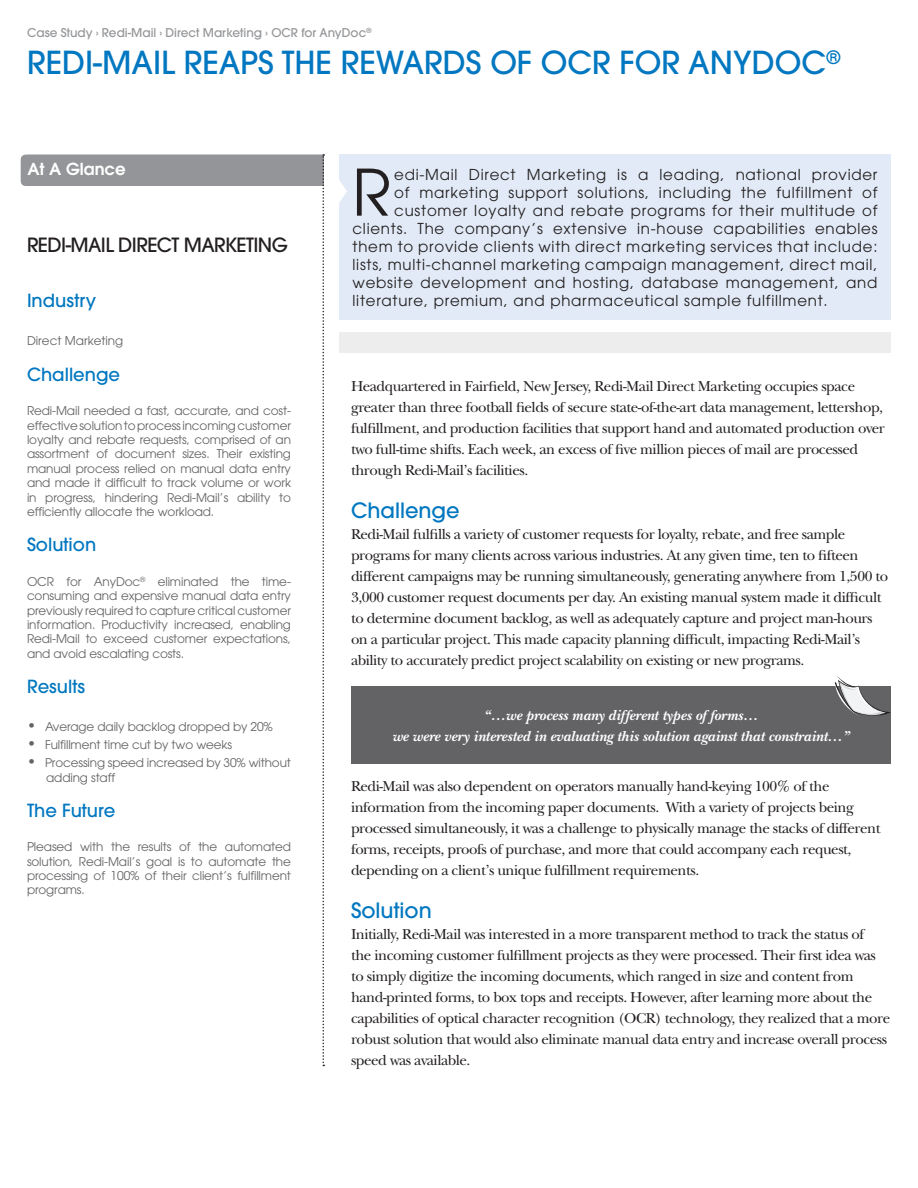
<style>
.page{position:relative;width:918px;height:1188px;background:#fff}
.page>*{position:absolute;margin:0;border:0;box-sizing:border-box;transform-origin:0 0}
.Intro_Body{font:63.6px "Avant Garde";color:#231f20}
.t1{font:500 31.5px "Avant Garde";color:#0077c0}
.body{font:500 21px "Avant Garde";color:#0077c0}
.sidebar_header{font:500 19.5px "Avant Garde";letter-spacing:-.03em;color:#231f20}
.sidebar_header-2{font:500 18px "Avant Garde";color:#0077c0}
.Success{font:600 16.5px "Avant Garde";color:#fff}
.body-2{font:15px/21px "New Baskerville";letter-spacing:-.03em;color:#231f20}
.Intro_Body-2{font:15px "Avant Garde";letter-spacing:.05em;color:#231f20}
.body-3{font:italic 700 15px/21px "New Baskerville";color:#fff;text-align:center}
.t2{font:12px/14.4px "Avant Garde";letter-spacing:-.01em;color:#636366;text-align:justify}
.t3{font:500 12px "Avant Garde";color:#939598}
.s1{font-size:15px}
</style>
<div class="page">
<div style="left:339px;top:154px;width:552px;height:166px;background:#e1eaf6"></div>
<svg style="left:339px;top:180px;width:8px;height:23px"></svg>
<div style="left:339px;top:332px;width:552px;height:21px;background:#ededee"></div>
<div style="left:351px;top:686px;width:540px;height:78px;background:#636366"></div>
<svg style="left:21px;top:154px;width:303px;height:912px"></svg>
<svg style="left:835px;top:676px;width:56px;height:40px"></svg>
<p class="t3" style="left:27px;top:25px;width:346px">Case Study › Redi-Mail › Direct Marketing › OCR for AnyDoc<sup>®</sup></p>
<p class="t1" style="left:27px;top:43px;width:815px">REDI-MAIL REAPS THE REWARDS OF OCR FOR ANYDOC<sup>®</sup></p>
<p class="Success" style="left:27px;top:158px;width:100px">At A Glance</p>
<p class="Intro_Body" style="left:352px;top:155px;width:40px">R</p>
<p class="Intro_Body-2" style="left:394px;top:165px;width:485px">edi-Mail Direct Marketing is a leading, national provider</p>
<p class="Intro_Body-2" style="left:394px;top:183px;width:485px">of marketing support solutions, including the fulfillment of</p>
<p class="Intro_Body-2" style="left:394px;top:201px;width:485px">customer loyalty and rebate programs for their multitude of</p>
<p class="Intro_Body-2" style="left:352px;top:219px;width:527px">clients. The company’s extensive in-house capabilities enables</p>
<p class="Intro_Body-2" style="left:352px;top:237px;width:527px">them to provide clients with direct marketing services that include:</p>
<p class="Intro_Body-2" style="left:352px;top:255px;width:527px">lists, multi-channel marketing campaign management, direct mail,</p>
<p class="Intro_Body-2" style="left:352px;top:273px;width:526px">website development and hosting, database management, and</p>
<p class="Intro_Body-2" style="left:352px;top:291px;width:477px">literature, premium, and pharmaceutical sample fulfillment.</p>
<p class="sidebar_header" style="left:27px;top:233px;width:262px">REDI-MAIL DIRECT MARKETING</p>
<p class="sidebar_header-2" style="left:27px;top:290px;width:71px">Industry</p>
<p class="t2" style="left:27px;top:334px;width:98px">Direct Marketing</p>
<p class="sidebar_header-2" style="left:27px;top:363px;width:95px">Challenge</p>
<p class="t2" style="left:27px;top:404px;width:266px">Redi-Mail needed a fast, accurate, and cost&shy;effective solution to process incoming customer loyalty and rebate requests, comprised of an assortment of document sizes. Their existing manual process relied on manual data entry and made it difficult to track volume or work in progress, hindering Redi-Mail’s ability to efficiently allocate the workload.</p>
<p class="sidebar_header-2" style="left:27px;top:533px;width:71px">Solution</p>
<p class="t2" style="left:27px;top:574px;width:266px">OCR for AnyDoc<sup>®</sup> eliminated the time&shy;consuming and expensive manual data entry previously required to capture critical customer information. Productivity increased, enabling Redi-Mail to exceed customer expectations, and avoid escalating costs.</p>
<p class="sidebar_header-2" style="left:27px;top:675px;width:60px">Results</p>
<p class="t2" style="left:27px;top:720px;width:247px"><span class="s1">•</span> Average daily backlog dropped by 20%</p>
<p class="t2" style="left:27px;top:738px;width:207px"><span class="s1">•</span> Fulfillment time cut by two weeks</p>
<p class="t2" style="left:27px;top:756px;width:265px"><span class="s1">•</span> Processing speed increased by 30% without</p>
<p class="t2" style="left:46px;top:770px;width:70px">adding staff</p>
<p class="sidebar_header-2" style="left:27px;top:799px;width:90px">The Future</p>
<p class="t2" style="left:27px;top:840px;width:266px">Pleased with the results of the automated solution, Redi-Mail’s goal is to automate the processing of 100% of their client’s fulfillment programs.</p>
<p class="body-2" style="left:351px;top:375px;width:535px">Headquartered in Fairfield, New Jersey, Redi-Mail Direct Marketing occupies space greater than three football fields of secure state-of-the-art data management, lettershop, fulfillment, and production facilities that support hand and automated production over two full-time shifts. Each week, an excess of five million pieces of mail are processed through Redi-Mail’s facilities.</p>
<p class="body" style="left:351px;top:497px;width:110px">Challenge</p>
<p class="body-2" style="left:351px;top:524px;width:539px">Redi-Mail fulfills a variety of customer requests for loyalty, rebate, and free sample programs for many clients across various industries. At any given time, ten to fifteen different campaigns may be running simultaneously, generating anywhere from 1,500 to 3,000 customer request documents per day. An existing manual system made it difficult to determine document backlog, as well as adequately capture and project man-hours on a particular project. This made capacity planning difficult, impacting Redi-Mail’s ability to accurately predict project scalability on existing or new programs.</p>
<p class="body-3" style="left:392px;top:705px;width:459px">“…we process many different types of forms…<br>we were very interested in evaluating this solution against that constraint…”</p>
<p class="body-2" style="left:351px;top:776px;width:531px">Redi-Mail was also dependent on operators manually hand-keying 100% of the information from the incoming paper documents. With a variety of projects being processed simultaneously, it was a challenge to physically manage the stacks of different forms, receipts, proofs of purchase, and more that could accompany each request, depending on a client’s unique fulfillment requirements.</p>
<p class="body" style="left:351px;top:897px;width:82px">Solution</p>
<p class="body-2" style="left:351px;top:924px;width:541px">Initially, Redi-Mail was interested in a more transparent method to track the status of<br>the incoming customer fulfillment projects as they were processed. Their first idea was to simply digitize the incoming documents, which ranged in size and content from hand-printed forms, to box tops and receipts. However, after learning more about the capabilities of optical character recognition (OCR) technology, they realized that a more robust solution that would also eliminate manual data entry and increase overall process speed was available.</p>
</div>
